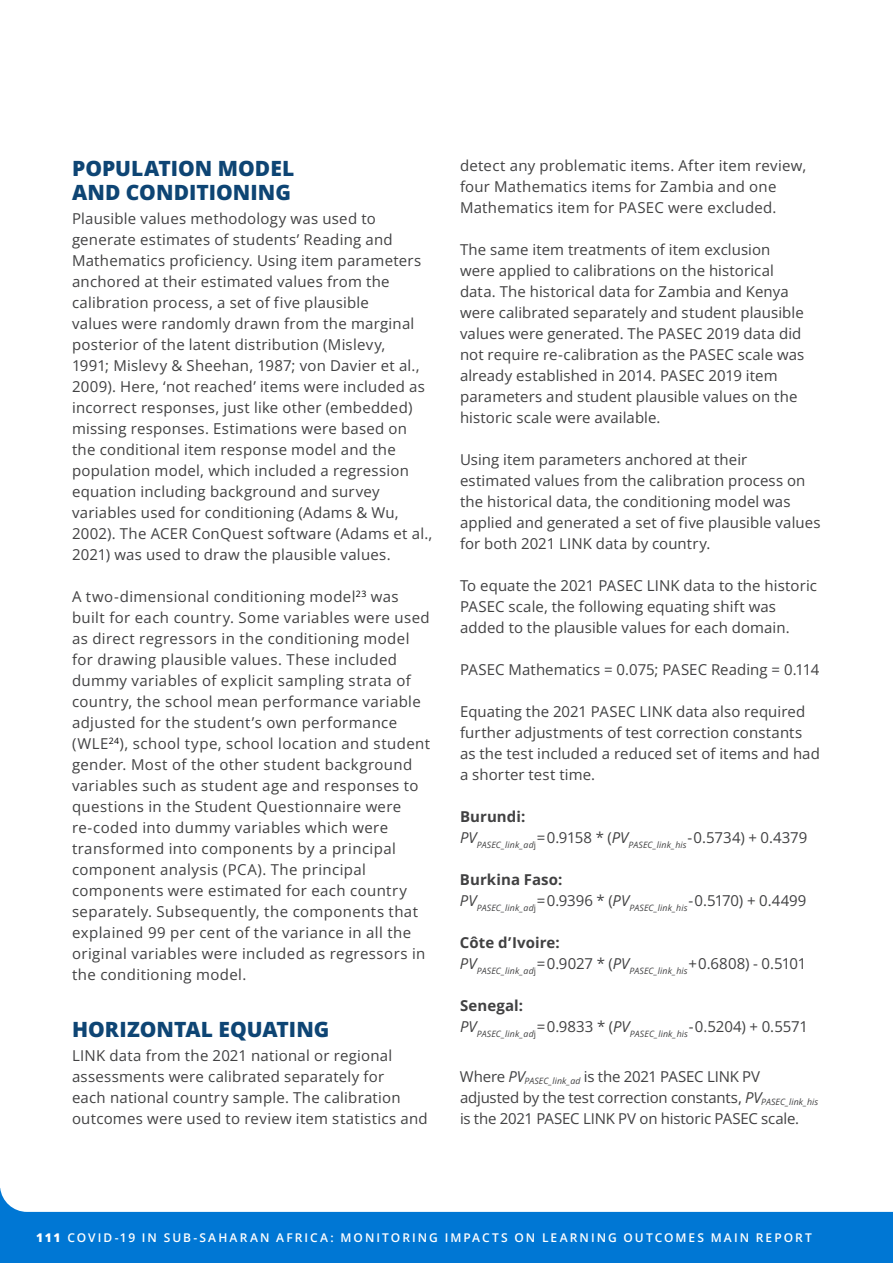
<style>
.page{position:relative;width:893px;height:1263px;background:#fff}
.page>*{position:absolute;margin:0;border:0;box-sizing:border-box;transform-origin:0 0}
.t1{font:800 21px/24px "Open Sans";color:#0e4574}
.t2{font:15px/21px "Open Sans";letter-spacing:.015em;color:#414142}
.t3{font:15px/21px "Open Sans";letter-spacing:-.015em;color:#414142}
.t4{font:700 15px "Open Sans";letter-spacing:.005em;color:#414142}
.t5{font:600 12px "Open Sans";letter-spacing:.17em;color:#fff}
.t6{font:italic 8.7px "Open Sans";letter-spacing:.015em;color:#414142}
.s1{font-style:normal}
.s2{font-style:italic}
.s3{font-weight:800}
</style>
<div class="page">
<svg style="left:0;top:1188px;width:893px;height:75px;fill:#0077d4"></svg>
<h1 class="t1" style="left:72px;top:155px;width:224px">POPULATION MODEL<br>AND CONDITIONING</h1>
<p class="t2" style="left:72px;top:207px;width:362px">Plausible values methodology was used to generate estimates of students’ Reading and Mathematics proficiency. Using item parameters anchored at their estimated values from the calibration process, a set of five plausible<br>values were randomly drawn from the marginal posterior of the latent distribution (Mislevy,<br>1991; Mislevy &amp; Sheehan, 1987; von Davier et al., 2009). Here, ‘not reached’ items were included as incorrect responses, just like other (embedded) missing responses. Estimations were based on the conditional item response model and the population model, which included a regression equation including background and survey variables used for conditioning (Adams &amp; Wu, 2002). The ACER ConQuest software (Adams et al., 2021) was used to draw the plausible values.</p>
<p class="t2" style="left:72px;top:585px;width:360px">A two-dimensional conditioning model<sup>23</sup> was built for each country. Some variables were used as direct regressors in the conditioning model for drawing plausible values. These included dummy variables of explicit sampling strata of country, the school mean performance variable adjusted for the student’s own performance (WLE<sup>24</sup>), school type, school location and student gender. Most of the other student background variables such as student age and responses to questions in the Student Questionnaire were re-coded into dummy variables which were transformed into components by a principal component analysis (PCA). The principal components were estimated for each country separately. Subsequently, the components that explained 99 per cent of the variance in all the original variables were included as regressors in the conditioning model.</p>
<h1 class="t1" style="left:72px;top:1016px;width:259px">HORIZONTAL EQUATING</h1>
<p class="t2" style="left:72px;top:1044px;width:357px">LINK data from the 2021 national or regional assessments were calibrated separately for<br>each national country sample. The calibration outcomes were used to review item statistics and</p>
<p class="t2" style="left:460px;top:155px;width:348px">detect any problematic items. After item review, four Mathematics items for Zambia and one<br>Mathematics item for PASEC were excluded.</p>
<p class="t2" style="left:460px;top:239px;width:346px">The same item treatments of item exclusion were applied to calibrations on the historical data. The historical data for Zambia and Kenya were calibrated separately and student plausible values were generated. The PASEC 2019 data did not require re-calibration as the PASEC scale was already established in 2014. PASEC 2019 item parameters and student plausible values on the historic scale were available.</p>
<p class="t2" style="left:460px;top:449px;width:362px">Using item parameters anchored at their estimated values from the calibration process on the historical data, the conditioning model was applied and generated a set of five plausible values for both 2021 LINK data by country.</p>
<p class="t2" style="left:460px;top:575px;width:359px">To equate the 2021 PASEC LINK data to the historic<br>PASEC scale, the following equating shift was added to the plausible values for each domain.</p>
<p class="t2" style="left:460px;top:659px;width:361px">PASEC Mathematics = 0.075; PASEC Reading = 0.114</p>
<p class="t2" style="left:460px;top:701px;width:361px">Equating the 2021 PASEC LINK data also required further adjustments of test correction constants as the test included a reduced set of items and had a shorter test time.</p>
<p class="t4" style="left:460px;top:806px;width:67px">Burundi:</p>
<p class="t6" style="left:460px;top:839px;width:349px"><sup>PV</sup>PASEC_link_ad<span class="s1">j</span><sup>=0.9158</sup> <sup>*</sup> <sup>(</sup><sup>PV</sup>PASEC_link_his<sup>-0.5734)</sup> <sup>+</sup> <sup>0.4379</sup></p>
<p class="t4" style="left:460px;top:869px;width:104px">Burkina Faso:</p>
<p class="t6" style="left:460px;top:902px;width:348px"><sup>PV</sup>PASEC_link_ad<span class="s1">j</span><sup>=0.9396</sup> <sup>*</sup> <sup>(</sup><sup>PV</sup>PASEC_link_his<sup>-0.5170)</sup> <sup>+</sup> <sup>0.4499</sup></p>
<p class="t4" style="left:460px;top:932px;width:101px">Côte d’Ivoire:</p>
<p class="t6" style="left:460px;top:965px;width:348px"><sup>PV</sup>PASEC_link_ad<span class="s1">j</span><sup>=0.9027</sup> <sup>*</sup> <sup>(</sup><sup>PV</sup>PASEC_link_his<sup>+0.6808)</sup> <sup>-</sup> <sup>0.5101</sup></p>
<p class="t4" style="left:460px;top:995px;width:65px">Senegal:</p>
<p class="t6" style="left:460px;top:1028px;width:349px"><sup>PV</sup>PASEC_link_ad<span class="s1">j</span><sup>=0.9833</sup> <sup>*</sup> <sup>(</sup><sup>PV</sup>PASEC_link_his<sup>-0.5204)</sup> <sup>+</sup> <sup>0.5571</sup></p>
<p class="t3" style="left:460px;top:1065px;width:360px">Where <span class="s2">PV</span><sub>PASEC_link_ad</sub> is the 2021 PASEC LINK PV adjusted by the test correction constants, <span class="s2">PV</span><sub>PASEC_link_his </sub>is the 2021 PASEC LINK PV on historic PASEC scale.</p>
<p class="t5" style="left:36px;top:1230px;width:777px"><span class="s3">111</span> COVID-19 IN SUB-SAHARAN AFRICA: MONITORING IMPACTS ON LEARNING OUTCOMES MAIN REPORT</p>
</div>
